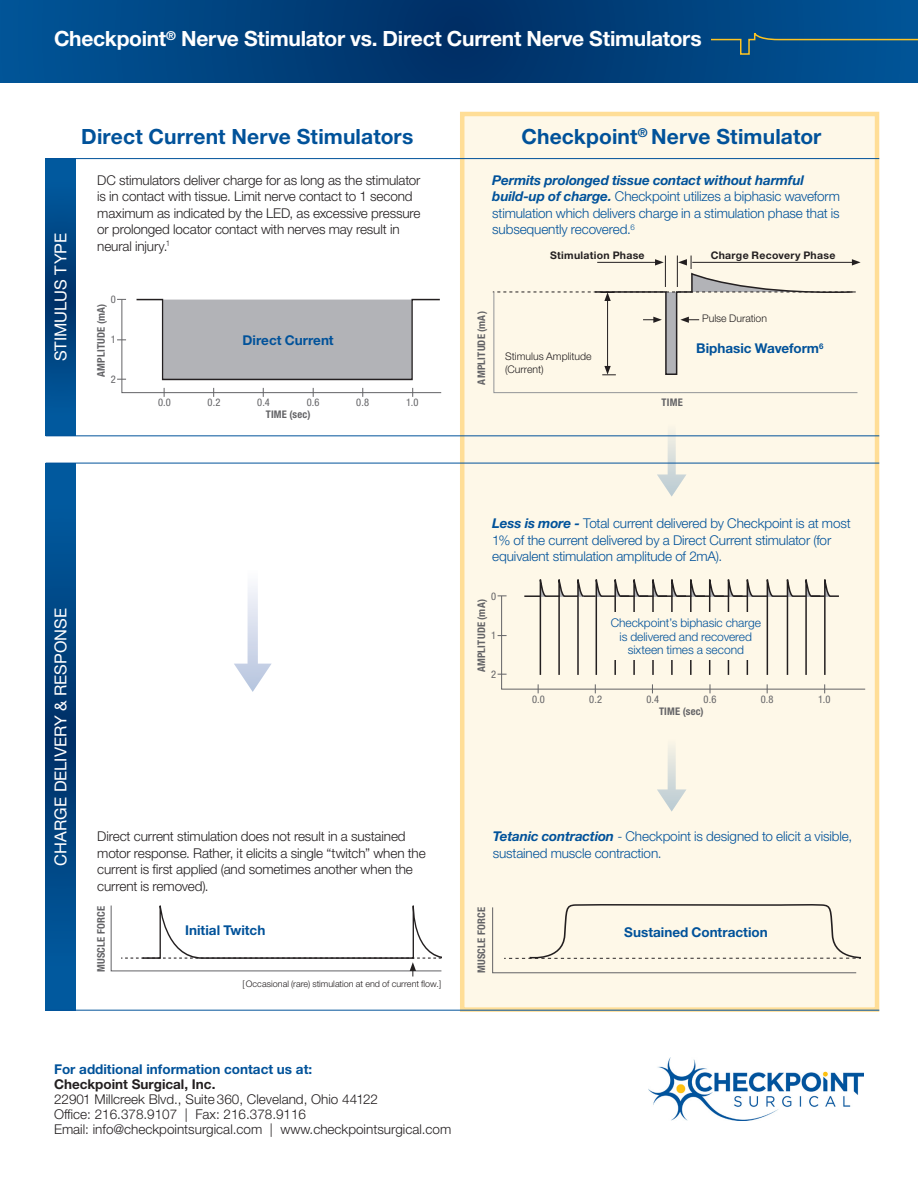
<style>
.page{position:relative;width:918px;height:1188px;background:#fff}
.page>*{position:absolute;margin:0;border:0;box-sizing:border-box;transform-origin:0 0}
.Main_Body_Copy{font:700 21px "Helvetica Neue LT Std";letter-spacing:-.015em;color:#fff}
.t1{font:700 21px "Helvetica Neue LT Std";letter-spacing:.005em;color:#01529a}
.t2{font:16.5px "Helvetica Neue LT Std";color:#fff}
.t3{font:300 13.5px/16.5px "Helvetica Neue LT Std";letter-spacing:-.01em;color:#231f20}
.t4{font:300 13.5px/16.5px "Helvetica Neue LT Std";letter-spacing:-.01em;color:#01529a}
.t5{font:700 13.5px "Helvetica Neue LT Std";color:#01529a}
.t6{font:700 13.5px "Helvetica Neue LT Std";color:#231f20}
.t7{font:300 12px/13.5px "Helvetica Neue LT Std";letter-spacing:-.005em;color:#01529a;text-align:center}
.t8{font:700 condensed 10.5px "Helvetica Neue LT Std";letter-spacing:.02em;color:#636366}
.t9{font:condensed 10.5px "Helvetica Neue LT Std";color:#636366}
.t10{font:300 10.5px/12.6px "Helvetica Neue LT Std";color:#231f20}
.t11{font:700 10.5px "Helvetica Neue LT Std";letter-spacing:.025em;color:#231f20}
.t12{font:300 9px "Helvetica Neue LT Std";letter-spacing:.005em;color:#231f20}
.s1{font-weight:700;font-style:italic}
</style>
<div class="page">
<div style="left:460px;top:112px;width:419px;height:900px;background:#fef8e8;border:4px solid #ffde97"></div>
<svg style="left:0;top:0;width:918px;height:83px;background:#00417d"></svg>
<svg style="left:46px;top:159px;width:30px;height:277px;background:#004887"></svg>
<svg style="left:46px;top:464px;width:30px;height:546px;background:#004886"></svg>
<svg style="left:492px;top:904px;width:368px;height:70px"></svg>
<svg style="left:117px;top:298px;width:325px;height:99px"></svg>
<svg style="left:110px;top:905px;width:332px;height:71px"></svg>
<hr style="left:46px;top:158px;width:833px;height:1px;background:#01529a">
<hr style="left:46px;top:436px;width:833px;height:1px;background:#01529a">
<hr style="left:46px;top:463px;width:833px;height:1px;background:#01529a">
<hr style="left:46px;top:1010px;width:833px;height:1px;background:#01529a">
<svg style="left:710px;top:32px;width:208px;height:24px;background:#125585"></svg>
<img style="left:649px;top:1058px;width:215px;height:62px">
<svg style="left:234px;top:586px;width:38px;height:106px"></svg>
<svg style="left:493px;top:256px;width:368px;height:137px"></svg>
<svg style="left:498px;top:579px;width:368px;height:114px"></svg>
<div style="left:609px;top:613px;width:153px;height:47px;background:#fef8e8"></div>
<svg style="left:657px;top:432px;width:30px;height:65px"></svg>
<svg style="left:657px;top:747px;width:29px;height:65px"></svg>
<p class="Main_Body_Copy" style="left:54px;top:26px;width:649px">Checkpoint<sup>®</sup> Nerve Stimulator vs. Direct Current Nerve Stimulators</p>
<p class="t2" style="left:51px;top:361px;width:129px;rotate:-90deg">STIMULUS TYPE</p>
<p class="t1" style="left:81px;top:124px;width:334px">Direct Current Nerve Stimulators</p>
<p class="t1" style="left:521px;top:124px;width:301px">Checkpoint<sup>®</sup> Nerve Stimulator</p>
<p class="t3" style="left:97px;top:172px;width:325px">DC stimulators deliver charge for as long as the stimulator is in contact with tissue. Limit nerve contact to 1 second maximum as indicated by the LED, as excessive pressure or prolonged locator contact with nerves may result in neural injury.<sup>1</sup></p>
<p class="t9" style="left:111px;top:293px;width:7px">0</p>
<p class="t8" style="left:95px;top:377px;width:75px;rotate:-90deg">AMPLITUDE (mA)</p>
<p class="t9" style="left:111px;top:333px;width:7px">1</p>
<p class="t5" style="left:243px;top:332px;width:93px">Direct Current</p>
<p class="t9" style="left:111px;top:374px;width:7px">2</p>
<p class="t9" style="left:158px;top:396px;width:14px">0.0</p>
<p class="t9" style="left:208px;top:396px;width:14px">0.2</p>
<p class="t9" style="left:257px;top:396px;width:14px">0.4</p>
<p class="t9" style="left:307px;top:396px;width:14px">0.6</p>
<p class="t9" style="left:356px;top:396px;width:14px">0.8</p>
<p class="t9" style="left:406px;top:396px;width:14px">1.0</p>
<p class="t8" style="left:266px;top:408px;width:46px">TIME (sec)</p>
<p class="t4" style="left:492px;top:172px;width:349px"><span class="s1">Permits prolonged tissue contact without harmful build-up of charge.</span> Checkpoint utilizes a biphasic waveform stimulation which delivers charge in a stimulation phase that is subsequently recovered.<sup>6</sup></p>
<p class="t11" style="left:550px;top:249px;width:96px">Stimulation Phase</p>
<p class="t11" style="left:711px;top:249px;width:126px">Charge Recovery Phase</p>
<p class="t8" style="left:475px;top:385px;width:75px;rotate:-90deg">AMPLITUDE (mA)</p>
<p class="t10" style="left:505px;top:350px;width:88px">Stimulus Amplitude (Current)</p>
<p class="t10" style="left:702px;top:312px;width:66px">Pulse Duration</p>
<p class="t5" style="left:696px;top:340px;width:129px">Biphasic Waveform<sup>6</sup></p>
<p class="t8" style="left:662px;top:396px;width:23px">TIME</p>
<p class="t2" style="left:51px;top:866px;width:259px;rotate:-90deg">CHARGE DELIVERY &amp; RESPONSE</p>
<p class="t3" style="left:97px;top:828px;width:330px">Direct current stimulation does not result in a sustained motor response. Rather, it elicits a single “twitch” when the current is first applied (and sometimes another when the current is removed).</p>
<p class="t8" style="left:95px;top:972px;width:68px;rotate:-90deg">MUSCLE FORCE</p>
<p class="t5" style="left:185px;top:922px;width:82px">Initial Twitch</p>
<p class="t12" style="left:243px;top:978px;width:200px">[ Occasional (rare) stimulation at end of current flow. ]</p>
<p class="t4" style="left:492px;top:515px;width:360px"><span class="s1">Less is more -</span> Total current delivered by Checkpoint is at most<br>1% of the current delivered by a Direct Current stimulator (for equivalent stimulation amplitude of 2mA).</p>
<p class="t9" style="left:491px;top:590px;width:7px">0</p>
<p class="t8" style="left:475px;top:672px;width:75px;rotate:-90deg">AMPLITUDE (mA)</p>
<p class="t9" style="left:491px;top:629px;width:7px">1</p>
<p class="t9" style="left:491px;top:669px;width:7px">2</p>
<p class="t7" style="left:611px;top:616px;width:152px">Checkpoint’s biphasic charge is delivered and recovered sixteen times a second</p>
<p class="t9" style="left:532px;top:693px;width:14px">0.0</p>
<p class="t9" style="left:589px;top:693px;width:14px">0.2</p>
<p class="t9" style="left:646px;top:693px;width:14px">0.4</p>
<p class="t9" style="left:704px;top:693px;width:14px">0.6</p>
<p class="t9" style="left:761px;top:693px;width:14px">0.8</p>
<p class="t9" style="left:818px;top:693px;width:14px">1.0</p>
<p class="t8" style="left:659px;top:705px;width:46px">TIME (sec)</p>
<p class="t4" style="left:493px;top:828px;width:361px"><span class="s1">Tetanic contraction</span> - Checkpoint is designed to elicit a visible, sustained muscle contraction.</p>
<p class="t8" style="left:475px;top:973px;width:68px;rotate:-90deg">MUSCLE FORCE</p>
<p class="t5" style="left:624px;top:924px;width:145px">Sustained Contraction</p>
<p class="t5" style="left:54px;top:1061px;width:260px">For additional information contact us at:</p>
<p class="t6" style="left:54px;top:1076px;width:163px">Checkpoint Surgical, Inc.</p>
<p class="t3" style="left:54px;top:1091px;width:326px">22901 Millcreek Blvd., Suite 360, Cleveland, Ohio 44122</p>
<p class="t3" style="left:54px;top:1106px;width:254px">Office: 216.378.9107 | Fax: 216.378.9116</p>
<p class="t3" style="left:54px;top:1121px;width:399px">Email: info@checkpointsurgical.com | www.checkpointsurgical.com</p>
</div>
